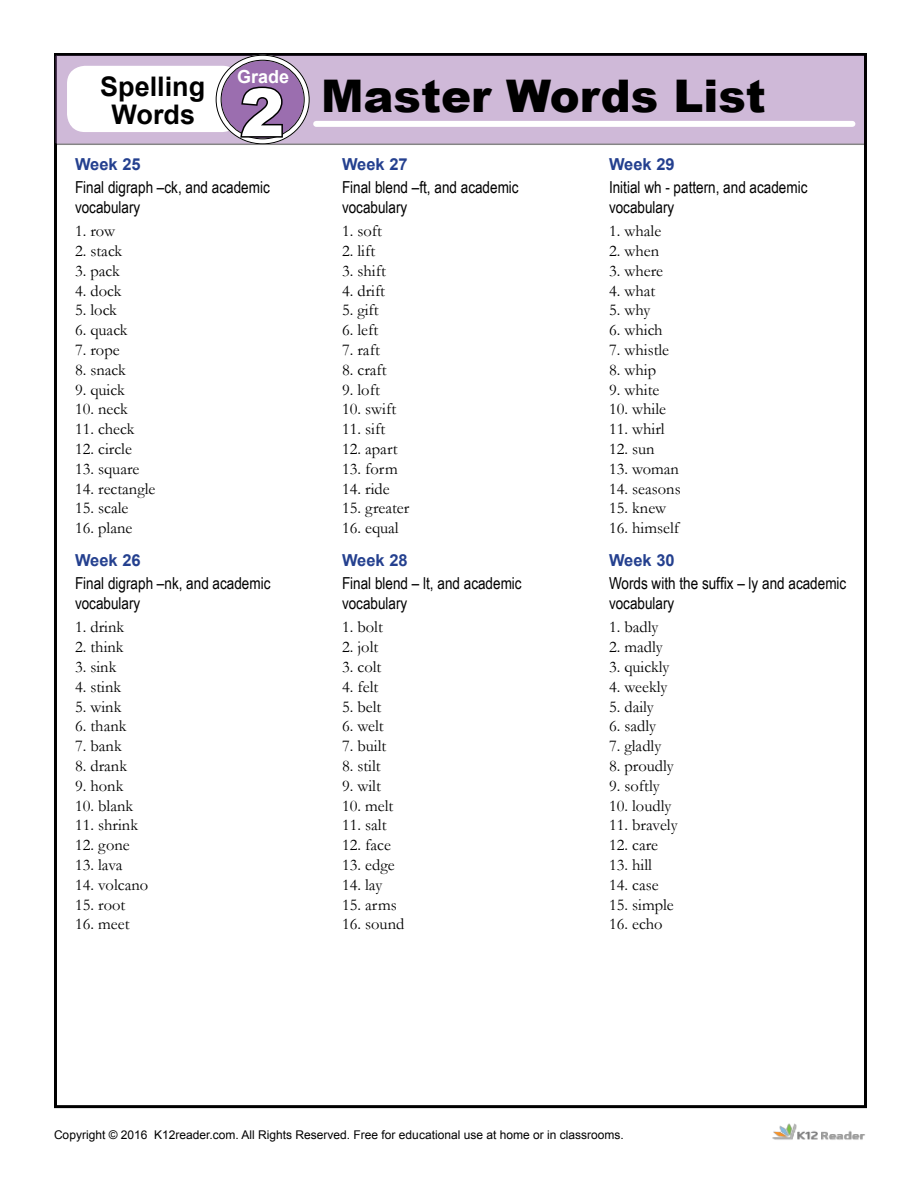
<style>
.page{position:relative;width:918px;height:1188px;background:#fff}
.page>*{position:absolute;margin:0;border:0;box-sizing:border-box;transform-origin:0 0}
.t1{font:900 66px "Arial";color:#fff}
.t2{font:900 45px "Arial";color:#000}
.t3{font:700 27px/28.3px "Arial";color:#000;text-align:center}
.t4{font:700 18px "Arial";color:#fff}
.t5{font:16.5px "Garamond";color:#000}
.t6{font:16.5px/19.8px "Arial Narrow";color:#000}
.t7{font:700 16.5px "Arial";color:#24408f}
.t8{font:12px "Arial";color:#000}
</style>
<div class="page">
<img style="left:772px;top:1123px;width:93px;height:17px">
<div style="left:55px;top:55px;width:810px;height:89px;background:#cfb9d8"></div>
<div style="left:54px;top:54px;width:812px;height:91px;border:2px solid #000"></div>
<div style="left:67px;top:66px;width:173px;height:66px;background:#fff;border-radius:18px"></div>
<div style="left:219px;top:58px;width:88px;height:83px;background:#9b6eaf;border-radius:50%"></div>
<div style="left:216px;top:55px;width:94px;height:89px;border:6px solid #fff;border-radius:50%"></div>
<div style="left:316px;top:121px;width:536px;height:6px;background:#fff"></div>
<svg style="left:239px;top:86px;width:45px;height:55px"></svg>
<p class="t4" style="left:237px;top:65px;width:54px">Grade</p>
<h1 class="t1" style="left:240px;top:65px;width:46px">2</h1>
<h3 class="t3" style="left:100px;top:73px;width:107px">Spelling<br>Words</h3>
<h2 class="t2" style="left:321px;top:63px;width:446px">Master Words List</h2>
<h1 class="t1" style="left:239px;top:66px;width:46px">1</h1>
<p class="t7" style="left:75px;top:154px;width:67px">Week 25</p>
<p class="t6" style="left:75px;top:177px;width:196px">Final digraph –ck, and academic vocabulary</p>
<p class="t5" style="left:75px;top:220px;width:42px">1. row</p>
<p class="t5" style="left:75px;top:240px;width:49px">2. stack</p>
<p class="t5" style="left:75px;top:259px;width:46px">3. pack</p>
<p class="t5" style="left:75px;top:279px;width:48px">4. dock</p>
<p class="t5" style="left:75px;top:299px;width:44px">5. lock</p>
<p class="t5" style="left:75px;top:319px;width:54px">6. quack</p>
<p class="t5" style="left:75px;top:339px;width:46px">7. rope</p>
<p class="t5" style="left:75px;top:358px;width:53px">8. snack</p>
<p class="t5" style="left:75px;top:378px;width:51px">9. quick</p>
<p class="t5" style="left:75px;top:398px;width:54px">10. neck</p>
<p class="t5" style="left:75px;top:418px;width:61px">11. check</p>
<p class="t5" style="left:75px;top:438px;width:58px">12. circle</p>
<p class="t5" style="left:75px;top:457px;width:66px">13. square</p>
<p class="t5" style="left:75px;top:477px;width:82px">14. rectangle</p>
<p class="t5" style="left:75px;top:497px;width:55px">15. scale</p>
<p class="t5" style="left:75px;top:517px;width:59px">16. plane</p>
<p class="t7" style="left:75px;top:550px;width:67px">Week 26</p>
<p class="t6" style="left:75px;top:573px;width:197px">Final digraph –nk, and academic vocabulary</p>
<p class="t5" style="left:75px;top:616px;width:51px">1. drink</p>
<p class="t5" style="left:75px;top:636px;width:50px">2. think</p>
<p class="t5" style="left:75px;top:656px;width:43px">3. sink</p>
<p class="t5" style="left:75px;top:675px;width:48px">4. stink</p>
<p class="t5" style="left:75px;top:695px;width:48px">5. wink</p>
<p class="t5" style="left:75px;top:715px;width:53px">6. thank</p>
<p class="t5" style="left:75px;top:735px;width:48px">7. bank</p>
<p class="t5" style="left:75px;top:755px;width:54px">8. drank</p>
<p class="t5" style="left:75px;top:774px;width:50px">9. honk</p>
<p class="t5" style="left:75px;top:794px;width:60px">10. blank</p>
<p class="t5" style="left:75px;top:814px;width:65px">11. shrink</p>
<p class="t5" style="left:75px;top:834px;width:56px">12. gone</p>
<p class="t5" style="left:75px;top:854px;width:49px">13. lava</p>
<p class="t5" style="left:75px;top:873px;width:75px">14. volcano</p>
<p class="t5" style="left:75px;top:893px;width:52px">15. root</p>
<p class="t5" style="left:75px;top:913px;width:56px">16. meet</p>
<p class="t7" style="left:342px;top:154px;width:67px">Week 27</p>
<p class="t6" style="left:342px;top:177px;width:178px">Final blend –ft, and academic vocabulary</p>
<p class="t5" style="left:342px;top:220px;width:42px">1. soft</p>
<p class="t5" style="left:342px;top:240px;width:35px">2. lift</p>
<p class="t5" style="left:342px;top:259px;width:45px">3. shift</p>
<p class="t5" style="left:342px;top:279px;width:45px">4. drift</p>
<p class="t5" style="left:342px;top:299px;width:38px">5. gift</p>
<p class="t5" style="left:342px;top:319px;width:38px">6. left</p>
<p class="t5" style="left:342px;top:339px;width:39px">7. raft</p>
<p class="t5" style="left:342px;top:358px;width:46px">8. craft</p>
<p class="t5" style="left:342px;top:378px;width:39px">9. loft</p>
<p class="t5" style="left:342px;top:398px;width:56px">10. swift</p>
<p class="t5" style="left:342px;top:418px;width:45px">11. sift</p>
<p class="t5" style="left:342px;top:438px;width:57px">12. apart</p>
<p class="t5" style="left:342px;top:457px;width:57px">13. form</p>
<p class="t5" style="left:342px;top:477px;width:49px">14. ride</p>
<p class="t5" style="left:342px;top:497px;width:69px">15. greater</p>
<p class="t5" style="left:342px;top:517px;width:58px">16. equal</p>
<p class="t7" style="left:342px;top:550px;width:67px">Week 28</p>
<p class="t6" style="left:342px;top:573px;width:181px">Final blend – lt, and academic vocabulary</p>
<p class="t5" style="left:342px;top:616px;width:42px">1. bolt</p>
<p class="t5" style="left:342px;top:636px;width:38px">2. jolt</p>
<p class="t5" style="left:342px;top:656px;width:41px">3. colt</p>
<p class="t5" style="left:342px;top:675px;width:38px">4. felt</p>
<p class="t5" style="left:342px;top:695px;width:41px">5. belt</p>
<p class="t5" style="left:342px;top:715px;width:43px">6. welt</p>
<p class="t5" style="left:342px;top:735px;width:46px">7. built</p>
<p class="t5" style="left:342px;top:755px;width:40px">8. stilt</p>
<p class="t5" style="left:342px;top:774px;width:40px">9. wilt</p>
<p class="t5" style="left:342px;top:794px;width:53px">10. melt</p>
<p class="t5" style="left:342px;top:814px;width:46px">11. salt</p>
<p class="t5" style="left:342px;top:834px;width:51px">12. face</p>
<p class="t5" style="left:342px;top:854px;width:54px">13. edge</p>
<p class="t5" style="left:342px;top:873px;width:42px">14. lay</p>
<p class="t5" style="left:342px;top:893px;width:56px">15. arms</p>
<p class="t5" style="left:342px;top:913px;width:64px">16. sound</p>
<p class="t7" style="left:609px;top:154px;width:67px">Week 29</p>
<p class="t6" style="left:609px;top:177px;width:200px">Initial wh - pattern, and academic vocabulary</p>
<p class="t5" style="left:609px;top:220px;width:54px">1. whale</p>
<p class="t5" style="left:609px;top:240px;width:52px">2. when</p>
<p class="t5" style="left:609px;top:259px;width:56px">3. where</p>
<p class="t5" style="left:609px;top:279px;width:48px">4. what</p>
<p class="t5" style="left:609px;top:299px;width:43px">5. why</p>
<p class="t5" style="left:609px;top:319px;width:55px">6. which</p>
<p class="t5" style="left:609px;top:339px;width:62px">7. whistle</p>
<p class="t5" style="left:609px;top:358px;width:49px">8. whip</p>
<p class="t5" style="left:609px;top:378px;width:52px">9. white</p>
<p class="t5" style="left:609px;top:398px;width:59px">10. while</p>
<p class="t5" style="left:609px;top:418px;width:57px">11. whirl</p>
<p class="t5" style="left:609px;top:438px;width:47px">12. sun</p>
<p class="t5" style="left:609px;top:457px;width:72px">13. woman</p>
<p class="t5" style="left:609px;top:477px;width:73px">14. seasons</p>
<p class="t5" style="left:609px;top:497px;width:59px">15. knew</p>
<p class="t5" style="left:609px;top:517px;width:72px">16. himself</p>
<p class="t7" style="left:609px;top:550px;width:67px">Week 30</p>
<p class="t6" style="left:609px;top:573px;width:239px">Words with the suffix – ly and academic vocabulary</p>
<p class="t5" style="left:609px;top:616px;width:51px">1. badly</p>
<p class="t5" style="left:609px;top:636px;width:55px">2. madly</p>
<p class="t5" style="left:609px;top:656px;width:62px">3. quickly</p>
<p class="t5" style="left:609px;top:675px;width:60px">4. weekly</p>
<p class="t5" style="left:609px;top:695px;width:46px">5. daily</p>
<p class="t5" style="left:609px;top:715px;width:49px">6. sadly</p>
<p class="t5" style="left:609px;top:735px;width:54px">7. gladly</p>
<p class="t5" style="left:609px;top:755px;width:66px">8. proudly</p>
<p class="t5" style="left:609px;top:774px;width:52px">9. softly</p>
<p class="t5" style="left:609px;top:794px;width:64px">10. loudly</p>
<p class="t5" style="left:609px;top:814px;width:70px">11. bravely</p>
<p class="t5" style="left:609px;top:834px;width:51px">12. care</p>
<p class="t5" style="left:609px;top:854px;width:44px">13. hill</p>
<p class="t5" style="left:609px;top:873px;width:51px">14. case</p>
<p class="t5" style="left:609px;top:893px;width:66px">15. simple</p>
<p class="t5" style="left:609px;top:913px;width:55px">16. echo</p>
<p class="t8" style="left:54px;top:1127px;width:571px">Copyright © 2016 K12reader.com. All Rights Reserved. Free for educational use at home or in classrooms.</p>
</div>
